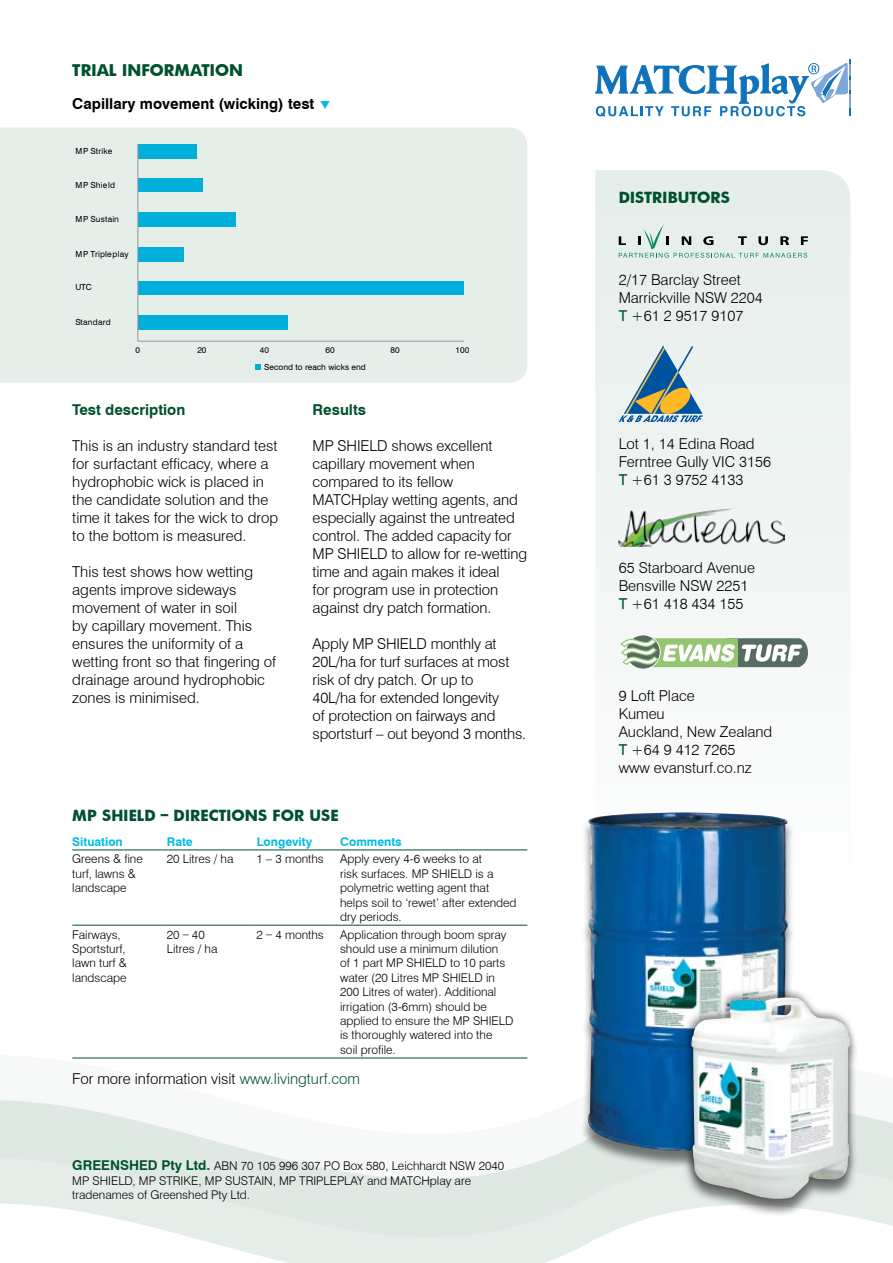
<style>
.page{position:relative;width:893px;height:1263px;background:#fff}
.page>*{position:absolute;margin:0;border:0;box-sizing:border-box;transform-origin:0 0}
.t1{font:700 15.75px "Futura";color:#00512f}
.t2{font:300 15px/18px "Swiss 721 BT";color:#000}
.t3{font:700 15px "Futura";letter-spacing:.005em;color:#00512f}
.t4{font:700 15px "Swiss 721 BT";color:#000}
.t5{font:700 15px "Swiss 721 BT";color:#00512f}
.t6{font:300 12px/14.4px "Swiss 721 BT";color:#000}
.t7{font:700 12px "Swiss 721 BT";color:#00bce4}
.t8{font:8.4px "Swiss 721 BT";letter-spacing:.015em;color:#010101}
.t9{font:8.4px "Swiss 721 BT";color:#000}
.s1{color:#00512f}
.s2{font-weight:700;font-size:13.5px;color:#00512f}
.s3{font-weight:400;color:#00512f}
</style>
<div class="page">
<hr style="left:849px;top:60px;width:1px;height:56px;background:#1072ba">
<svg style="left:595px;top:63px;width:255px;height:54px"></svg>
<div style="left:595px;top:170px;width:256px;height:500px;background:#edf2f0"></div>
<svg style="left:619px;top:224px;width:189px;height:34px;background:#cedcd6"></svg>
<svg style="left:619px;top:346px;width:84px;height:76px;background:#a5b7b7"></svg>
<img style="left:619px;top:509px;width:165px;height:37px">
<svg style="left:626px;top:635px;width:34px;height:34px"></svg>
<div style="left:625px;top:634px;width:36px;height:35px;border:1px solid #fff;border-radius:50%"></div>
<svg style="left:619px;top:638px;width:189px;height:29px"></svg>
<svg style="left:191px;top:1237px;width:388px;height:26px;background:#e8efec"></svg>
<svg style="left:0;top:1057px;width:579px;height:180px"></svg>
<hr style="left:72px;top:849px;width:91px;height:1px;background:#00512f">
<hr style="left:163px;top:849px;width:89px;height:1px;background:#00512f">
<hr style="left:252px;top:849px;width:84px;height:1px;background:#00512f">
<hr style="left:336px;top:849px;width:191px;height:1px;background:#00512f">
<hr style="left:72px;top:925px;width:91px;height:1px;background:#00512f">
<hr style="left:163px;top:925px;width:89px;height:1px;background:#00512f">
<hr style="left:252px;top:925px;width:84px;height:1px;background:#00512f">
<hr style="left:336px;top:925px;width:191px;height:1px;background:#00512f">
<hr style="left:72px;top:1057px;width:91px;height:1px;background:#00512f">
<hr style="left:163px;top:1057px;width:89px;height:1px;background:#00512f">
<hr style="left:252px;top:1057px;width:84px;height:1px;background:#00512f">
<hr style="left:336px;top:1057px;width:191px;height:1px;background:#00512f">
<div style="left:579px;top:814px;width:314px;height:449px;background:#000;opacity:.5"></div>
<img style="left:588px;top:812px;width:200px;height:340px">
<img style="left:678px;top:984px;width:182px;height:224px">
<img style="left:691px;top:997px;width:159px;height:202px">
<div style="left:0;top:128px;width:527px;height:255px;background:#e6eeea"></div>
<hr style="left:138px;top:341px;width:325px;height:1px;background:#939598">
<svg style="left:256px;top:364px;width:5px;height:5px"></svg>
<div style="left:138px;top:316px;width:149px;height:14px;background:#00b0da"></div>
<div style="left:138px;top:282px;width:325px;height:13px;background:#00b0da"></div>
<div style="left:138px;top:247px;width:46px;height:14px;background:#00b0da"></div>
<div style="left:138px;top:213px;width:97px;height:14px;background:#00b0da"></div>
<div style="left:138px;top:179px;width:65px;height:13px;background:#00b0da"></div>
<div style="left:138px;top:144px;width:59px;height:14px;background:#00b0da"></div>
<hr style="left:137px;top:144px;width:1px;height:197px;background:#939598">
<p class="t1" style="left:72px;top:59px;width:172px">TRIAL INFORMATION</p>
<p class="t4" style="left:72px;top:95px;width:244px">Capillary movement (wicking) test</p>
<p class="t8" style="left:75px;top:146px;width:38px">MP Strike</p>
<p class="t8" style="left:75px;top:180px;width:41px">MP Shield</p>
<p class="t8" style="left:75px;top:214px;width:45px">MP Sustain</p>
<p class="t8" style="left:75px;top:249px;width:55px">MP Tripleplay</p>
<p class="t8" style="left:75px;top:282px;width:18px">UTC</p>
<p class="t8" style="left:75px;top:317px;width:37px">Standard</p>
<p class="t8" style="left:135px;top:344px;width:6px">0</p>
<p class="t8" style="left:197px;top:344px;width:11px">20</p>
<p class="t8" style="left:260px;top:344px;width:11px">40</p>
<p class="t8" style="left:326px;top:344px;width:11px">60</p>
<p class="t8" style="left:391px;top:344px;width:11px">80</p>
<p class="t8" style="left:456px;top:344px;width:15px">100</p>
<p class="t9" style="left:264px;top:362px;width:103px">Second to reach wicks end</p>
<p class="t5" style="left:72px;top:401px;width:115px">Test description</p>
<p class="t2" style="left:72px;top:437px;width:207px">This is an industry standard test for surfactant efficacy, where a hydrophobic wick is placed in the candidate solution and the time it takes for the wick to drop to the bottom is measured.</p>
<p class="t2" style="left:72px;top:563px;width:205px">This test shows how wetting agents improve sideways movement of water in soil<br>by capillary movement. This ensures the uniformity of a wetting front so that fingering of drainage around hydrophobic zones is minimised.</p>
<p class="t5" style="left:313px;top:401px;width:55px">Results</p>
<p class="t2" style="left:313px;top:437px;width:216px">MP Shield shows excellent capillary movement when compared to its fellow<br>MATCH play wetting agents, and especially against the untreated control. The added capacity for<br>MP Shield to allow for re-wetting time and again makes it ideal<br>for program use in protection against dry patch formation.</p>
<p class="t2" style="left:313px;top:635px;width:215px">Apply MP Shield monthly at<br>20L/ha for turf surfaces at most risk of dry patch. Or up to<br>40L/ha for extended longevity<br>of protection on fairways and sportsturf – out beyond 3 months.</p>
<p class="t3" style="left:72px;top:805px;width:268px">MP SHIELD – DIRECTIONS FOR USE</p>
<p class="t7" style="left:72px;top:834px;width:52px">Situation</p>
<p class="t7" style="left:167px;top:834px;width:27px">Rate</p>
<p class="t7" style="left:257px;top:834px;width:57px">Longevity</p>
<p class="t7" style="left:340px;top:834px;width:63px">Comments</p>
<p class="t6" style="left:72px;top:852px;width:72px">Greens &amp; fine turf, lawns &amp; landscape</p>
<p class="t6" style="left:167px;top:852px;width:68px">20 Litres / ha</p>
<p class="t6" style="left:257px;top:852px;width:69px">1 – 3 months</p>
<p class="t6" style="left:340px;top:852px;width:143px">Apply every 4-6 weeks to at risk surfaces. MP SHIELD</p>
<p class="t6" style="left:340px;top:866px;width:178px;text-indent:135px">is a polymetric wetting agent that helps soil to ‘rewet’ after extended dry periods.</p>
<p class="t6" style="left:72px;top:927px;width:56px">Fairways,<br>Sportsturf, lawn turf &amp; landscape</p>
<p class="t6" style="left:167px;top:927px;width:52px">20 – 40<br>Litres / ha</p>
<p class="t6" style="left:257px;top:927px;width:69px">2 – 4 months</p>
<p class="t6" style="left:340px;top:927px;width:168px">Application through boom spray should use a minimum dilution of 1 part MP SHIELD</p>
<p class="t6" style="left:340px;top:956px;width:167px;text-indent:110px">to 10 parts water (20 Litres MP SHIELD</p>
<p class="t6" style="left:340px;top:970px;width:158px;text-indent:146px">in<br>200 Litres of water). Additional irrigation (3-6mm) should be applied to ensure the MP SHIELD is thoroughly watered into the soil profile.</p>
<p class="t2" style="left:72px;top:1070px;width:289px">For more information visit <span class="s1">www.livingturf.com</span></p>
<p class="t6" style="left:72px;top:1159px;width:433px"><span class="s2">GREENSHED Pty Ltd.</span> ABN 70 105 996 307 PO Box 580, Leichhardt N SW 2040<br>MP SHIELD</p>
<p class="t6" style="left:72px;top:1173px;width:400px;text-indent:60px">, MP STRI KE, MP SUSTAIN , MP TRI PLEPLAY and MATCH play are tradenames of Greenshed Pty Ltd.</p>
<p class="t3" style="left:619px;top:187px;width:113px">DISTRIBUTORS</p>
<p class="t2" style="left:619px;top:271px;width:146px">2/17 Barclay Street<br>Marrickville N SW 2204<br><span class="s3">T</span> +61 2 9517 9107</p>
<p class="t2" style="left:619px;top:434px;width:154px">Lot 1, 14 Edina Road<br>Ferntree Gully VI C 3156<br><span class="s3">T</span> +61 3 9752 4133</p>
<p class="t2" style="left:619px;top:558px;width:138px">65 Starboard Avenue<br>Bensville NSW 2251<br><span class="s3">T</span> +61 418 434 155</p>
<p class="t2" style="left:619px;top:686px;width:155px">9 Loft Place<br>Kumeu<br>Auckland, New Zealand<br><span class="s3">T</span> +64 9 412 7265<br>www evansturf.co.nz</p>
</div>
